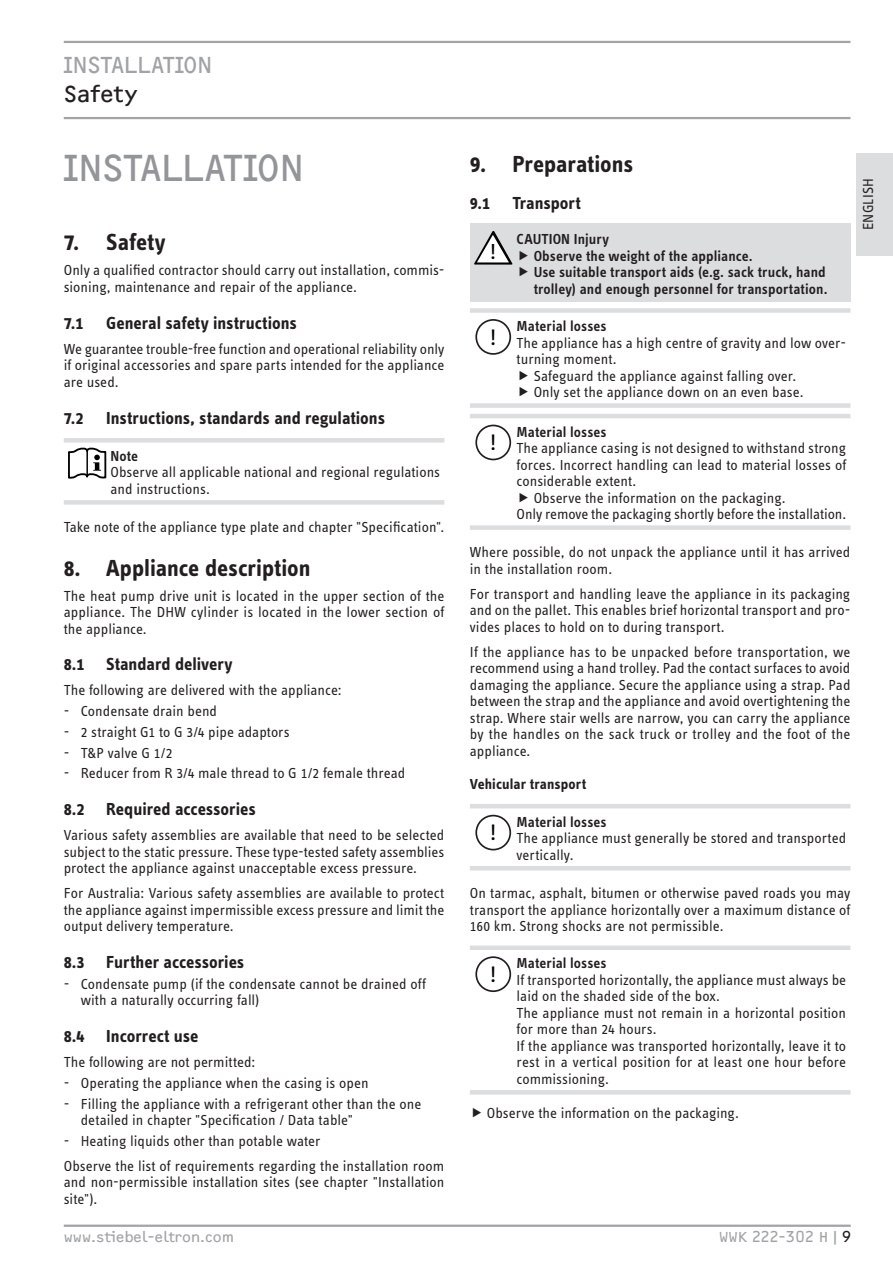
<style>
.page{position:relative;width:893px;height:1263px;background:#fff}
.page>*{position:absolute;margin:0;border:0;box-sizing:border-box;transform-origin:0 0}
.t1{font:39px "F2 FOCR Bczyk Com";letter-spacing:-.02em;color:#939598}
.t2{font:700 24px "STE Info Text";letter-spacing:-.005em;color:#231f20}
.t3{font:24px "F2 FOCR Bczyk Com";letter-spacing:-.015em;color:#a1a3a6}
.t4{font:24px "F2 FOCR Bczyk Com";letter-spacing:.005em;color:#231f20}
.t5{font:23.25px "STE Info Text";color:#000}
.t6{font:22.5px "STE Info Text";color:#000}
.t7{font:700 18px "STE Info Text";color:#231f20}
.t8{font:15px/16.5px "STE Info Text";color:#231f20}
.t9{font:600 15px/16.5px "STE Info Text";letter-spacing:.005em;color:#231f20}
.t10{font:15px "F2 FOCR Bczyk Com";color:#a1a3a6}
.t11{font:700 15px "STE Info Text";letter-spacing:.005em;color:#231f20}
.s1{color:#231f20}
</style>
<div class="page">
<div style="left:857px;top:153px;width:36px;height:102px;background:#dcdddf"></div>
<hr style="left:64px;top:1224px;width:787px;height:3px;background:#a1a3a6">
<hr style="left:64px;top:41px;width:786px;height:2px;background:#a1a3a6">
<hr style="left:64px;top:117px;width:786px;height:2px;background:#a1a3a6">
<div style="left:64px;top:438px;width:380px;height:5px;background:#dcdddf"></div>
<div style="left:64px;top:500px;width:380px;height:5px;background:#dcdddf"></div>
<svg style="left:68px;top:448px;width:38px;height:31px"></svg>
<hr style="left:86px;top:451px;width:2px;height:24px;background:#000">
<div style="left:470px;top:224px;width:380px;height:78px;background:#dcdddf"></div>
<svg style="left:474px;top:231px;width:38px;height:34px"></svg>
<div style="left:470px;top:308px;width:380px;height:5px;background:#dcdddf"></div>
<div style="left:470px;top:403px;width:380px;height:5px;background:#dcdddf"></div>
<div style="left:475px;top:319px;width:36px;height:36px;border:2px solid #231f20;border-radius:50%"></div>
<hr style="left:470px;top:414px;width:380px;height:4px;background:#dcdddf">
<div style="left:470px;top:525px;width:380px;height:5px;background:#dcdddf"></div>
<div style="left:475px;top:425px;width:36px;height:35px;border:2px solid #231f20;border-radius:50%"></div>
<hr style="left:470px;top:804px;width:380px;height:4px;background:#dcdddf">
<hr style="left:470px;top:866px;width:380px;height:4px;background:#dcdddf">
<div style="left:475px;top:815px;width:36px;height:35px;border:2px solid #231f20;border-radius:50%"></div>
<div style="left:470px;top:945px;width:380px;height:5px;background:#dcdddf"></div>
<hr style="left:470px;top:1090px;width:380px;height:4px;background:#dcdddf">
<div style="left:475px;top:956px;width:36px;height:36px;border:2px solid #231f20;border-radius:50%"></div>
<h2 class="t3" style="left:64px;top:51px;width:151px">INSTALLATION</h2>
<h2 class="t4" style="left:64px;top:80px;width:75px">Safety</h2>
<h1 class="t1" style="left:64px;top:146px;width:243px">INSTALLATION</h1>
<h2 class="t2" style="left:64px;top:228px;width:103px">7. Safety</h2>
<p class="t8" style="left:64px;top:262px;width:382px">Only a qualified contractor should carry out installation, commis&shy;sioning, maintenance and repair of the appliance.</p>
<p class="t7" style="left:64px;top:312px;width:21px">7.1</p>
<p class="t7" style="left:106px;top:312px;width:192px">General safety instructions</p>
<p class="t8" style="left:64px;top:340px;width:382px;text-align:justify">We guarantee trouble-free function and operational reliability only if original accessories and spare parts intended for the appliance are used.</p>
<p class="t7" style="left:64px;top:407px;width:21px">7.2</p>
<p class="t7" style="left:106px;top:407px;width:280px">Instructions, standards and regulations</p>
<p class="t9" style="left:111px;top:448px;width:29px">Note</p>
<p class="t8" style="left:111px;top:464px;width:331px">Observe all applicable national and regional regulations and instructions.</p>
<p class="t8" style="left:64px;top:519px;width:382px">Take note of the appliance type plate and chapter "Specification".</p>
<h2 class="t2" style="left:64px;top:553px;width:248px">8. Appliance description</h2>
<p class="t8" style="left:64px;top:587px;width:382px;text-align:justify">The heat pump drive unit is located in the upper section of the appliance. The DHW cylinder is located in the lower section of the appliance.</p>
<p class="t7" style="left:64px;top:654px;width:170px">8.1 Standard delivery</p>
<p class="t8" style="left:64px;top:682px;width:279px">The following are delivered with the appliance:</p>
<p class="t8" style="left:64px;top:703px;width:155px">- Condensate drain bend</p>
<p class="t8" style="left:64px;top:723px;width:227px">- 2 straight G1 to G 3/4 pipe adaptors</p>
<p class="t8" style="left:64px;top:744px;width:110px">- T&amp;P valve G 1/2</p>
<p class="t8" style="left:64px;top:765px;width:343px">- Reducer from R 3/4 male thread to G 1/2 female thread</p>
<p class="t7" style="left:64px;top:799px;width:193px">8.2 Required accessories</p>
<p class="t8" style="left:64px;top:827px;width:382px;text-align:justify">Various safety assemblies are available that need to be selected subject to the static pressure. These type-tested safety assemblies protect the appliance against unacceptable excess pressure.</p>
<p class="t8" style="left:64px;top:885px;width:382px;text-align:justify">For Australia: Various safety assemblies are available to protect the appliance against impermissible excess pressure and limit the output delivery temperature.</p>
<p class="t7" style="left:64px;top:951px;width:182px">8.3 Further accessories</p>
<p class="t8" style="left:81px;top:975px;width:347px;text-indent:-17px">- Condensate pump (if the condensate cannot be drained off with a naturally occurring fall)</p>
<p class="t7" style="left:64px;top:1025px;width:136px">8.4 Incorrect use</p>
<p class="t8" style="left:64px;top:1054px;width:193px">The following are not permitted:</p>
<p class="t8" style="left:64px;top:1074px;width:306px">- Operating the appliance when the casing is open</p>
<p class="t8" style="left:81px;top:1095px;width:342px;text-indent:-17px">- Filling the appliance with a refrigerant other than the one detailed in chapter "Specification / Data table"</p>
<p class="t8" style="left:64px;top:1128px;width:382px;line-height:25px">- Heating liquids other than potable water<br>Observe the list of requirements regarding the installation room</p>
<p class="t8" style="left:64px;top:1174px;width:382px">and non-permissible installation sites (see chapter "Installation site").</p>
<h2 class="t2" style="left:470px;top:150px;width:165px">9. Preparations</h2>
<p class="t7" style="left:470px;top:193px;width:112px">9.1 Transport</p>
<h3 class="t6" style="left:490px;top:239px;width:8px">!</h3>
<p class="t9" style="left:534px;top:231px;width:295px;text-indent:-17px">CAUTION Injury<br>Observe the weight of the appliance.<br>Use suitable transport aids (e.g. sack truck, hand trolley) and enough personnel for transportation.</p>
<h3 class="t5" style="left:490px;top:324px;width:8px">!</h3>
<p class="t9" style="left:517px;top:318px;width:91px">Material losses</p>
<p class="t8" style="left:517px;top:334px;width:331px">The appliance has a high centre of gravity and low over-</p>
<p class="t8" style="left:517px;top:351px;width:102px">turning moment.</p>
<p class="t8" style="left:534px;top:367px;width:264px">Safeguard the appliance against falling over.</p>
<p class="t8" style="left:534px;top:384px;width:271px">Only set the appliance down on an even base.</p>
<p class="t9" style="left:517px;top:423px;width:91px">Material losses</p>
<p class="t8" style="left:517px;top:440px;width:331px">The appliance casing is not designed to withstand strong</p>
<p class="t8" style="left:517px;top:456px;width:331px">forces. Incorrect handling can lead to material losses of</p>
<p class="t8" style="left:517px;top:473px;width:121px">considerable extent.</p>
<p class="t8" style="left:534px;top:489px;width:253px">Observe the information on the packaging.</p>
<p class="t8" style="left:517px;top:506px;width:331px">Only remove the packaging shortly before the installation.</p>
<p class="t8" style="left:470px;top:544px;width:382px">Where possible, do not unpack the appliance until it has arrived in the installation room.</p>
<p class="t8" style="left:470px;top:586px;width:382px;text-align:justify">For transport and handling leave the appliance in its packaging and on the pallet. This enables brief horizontal transport and pro&shy;vides places to hold on to during transport.</p>
<p class="t8" style="left:470px;top:644px;width:382px;text-align:justify">If the appliance has to be unpacked before transportation, we recommend using a hand trolley. Pad the contact surfaces to avoid damaging the appliance. Secure the appliance using a strap. Pad between the strap and the appliance and avoid overtightening the strap. Where stair wells are narrow, you can carry the appliance by the handles on the sack truck or trolley and the foot of the appliance.</p>
<p class="t11" style="left:470px;top:776px;width:118px">Vehicular transport</p>
<h3 class="t5" style="left:490px;top:819px;width:8px">!</h3>
<h3 class="t5" style="left:490px;top:429px;width:8px">!</h3>
<p class="t9" style="left:517px;top:813px;width:91px">Material losses</p>
<p class="t8" style="left:517px;top:830px;width:331px">The appliance must generally be stored and transported vertically.</p>
<p class="t8" style="left:470px;top:885px;width:382px;text-align:justify">On tarmac, asphalt, bitumen or otherwise paved roads you may transport the appliance horizontally over a maximum distance of 160 km. Strong shocks are not permissible.</p>
<h3 class="t5" style="left:490px;top:961px;width:8px">!</h3>
<p class="t9" style="left:517px;top:955px;width:91px">Material losses</p>
<p class="t8" style="left:517px;top:971px;width:331px">If transported horizontally, the appliance must always be laid on the shaded side of the box.<br>The appliance must not remain in a horizontal position for more than 24 hours.<br>If the appliance was transported horizontally, leave it to rest in a vertical position for at least one hour before commissioning.</p>
<p class="t8" style="left:487px;top:1104px;width:253px">Observe the information on the packaging.</p>
<p class="t10" style="left:64px;top:1228px;width:172px">www.stiebel-eltron.com</p>
<p class="t10" style="left:719px;top:1228px;width:133px">WWK 222-302 H |<span class="s1">9</span></p>
<p class="t8" style="left:860px;top:230px;width:53px;rotate:-90deg">ENGLISH</p>
</div>
